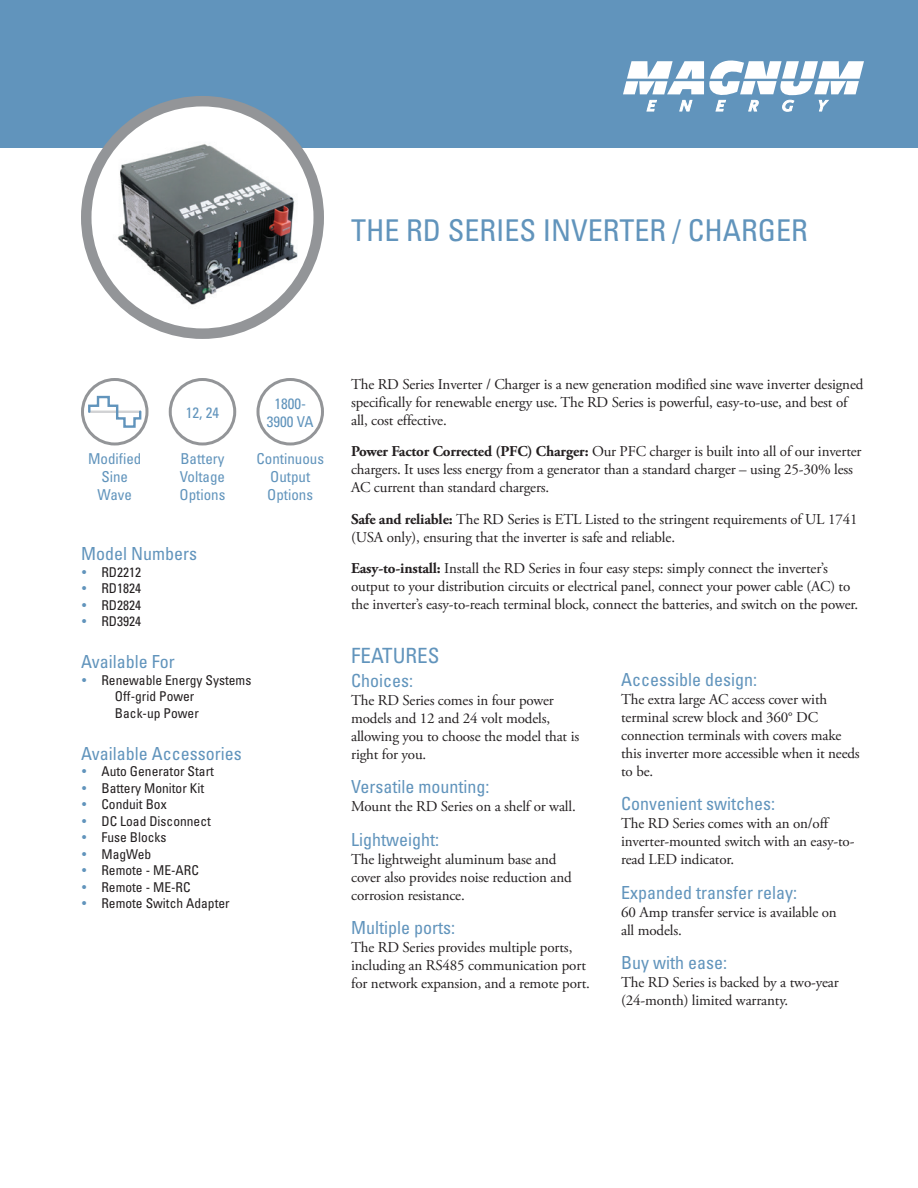
<style>
.page{position:relative;width:918px;height:1188px;background:#fff}
.page>*{position:absolute;margin:0;border:0;box-sizing:border-box;transform-origin:0 0}
.t1{font:condensed 30px "Univers";color:#6194bc}
.t2{font:condensed 21px "Univers";color:#6194bc}
.t3{font:condensed 18px "Univers";color:#6194bc}
.t4{font:15px/18px "Adobe Garamond Pro";letter-spacing:-.01em;color:#231f20}
.t5{font:condensed 15px/18px "Univers";color:#6194bc;text-align:center}
.t6{font:condensed 13.5px/16.5px "Univers";color:#231f20}
.s1{font-weight:700}
</style>
<div class="page">
<div style="left:0;top:0;width:918px;height:148px;background:#6194bc"></div>
<svg style="left:623px;top:60px;width:241px;height:52px"></svg>
<svg style="left:86px;top:101px;width:233px;height:233px;fill:#fff"></svg>
<img style="left:86px;top:131px;width:233px;height:187px">
<div style="left:81px;top:96px;width:243px;height:243px;border:10px solid #939598;border-radius:50%"></div>
<div style="left:169px;top:378px;width:67px;height:68px;border:3px solid #939598;border-radius:50%"></div>
<div style="left:256px;top:378px;width:68px;height:68px;border:3px solid #939598;border-radius:50%"></div>
<div style="left:81px;top:378px;width:67px;height:68px;border:3px solid #939598;border-radius:50%"></div>
<svg style="left:87px;top:395px;width:56px;height:34px"></svg>
<h1 class="t1" style="left:351px;top:211px;width:458px">THE RD SERIES INVERTER / CHARGER</h1>
<p class="t5" style="left:186px;top:403px;width:35px">12, 24</p>
<p class="t5" style="left:88px;top:450px;width:55px">Modified<br>Sine<br>Wave</p>
<p class="t5" style="left:180px;top:450px;width:47px;text-align:justify">Battery Voltage Options</p>
<p class="t5" style="left:267px;top:394px;width:48px">1800-<br>3900 VA</p>
<p class="t5" style="left:257px;top:450px;width:69px">Continuous<br>Output<br>Options</p>
<p class="t3" style="left:81px;top:542px;width:117px">Model Numbers</p>
<p class="t6" style="left:101px;top:563px;width:41px;text-align:justify">RD2212<br>RD1824<br>RD2824<br>RD3924</p>
<p class="t3" style="left:81px;top:650px;width:95px">Available For</p>
<p class="t6" style="left:115px;top:671px;width:138px;text-indent:-14px">Renewable Energy Systems<br>Off-grid Power<br>Back-up Power</p>
<p class="t3" style="left:81px;top:742px;width:162px">Available Accessories</p>
<p class="t6" style="left:101px;top:763px;width:130px">Auto Generator Start<br>Battery Monitor Kit<br>Conduit Box<br>DC Load Disconnect<br>Fuse Blocks<br>MagWeb<br>Remote - ME-ARC<br>Remote - ME-RC<br>Remote Switch Adapter</p>
<p class="t4" style="left:351px;top:376px;width:514px">The RD Series Inverter / Charger is a new generation modified sine wave inverter designed specifically for renewable energy use. The RD Series is powerful, easy-to-use, and best of all, cost effective.</p>
<p class="t4" style="left:351px;top:443px;width:512px"><span class="s1">Power Factor Corrected (PFC) Charger:</span> Our PFC charger is built into all of our inverter chargers. It uses less energy from a generator than a standard charger – using 25-30% less<br>AC current than standard chargers.</p>
<p class="t4" style="left:351px;top:511px;width:508px"><span class="s1">Safe and reliable:</span> The RD Series is ETL Listed to the stringent requirements of UL 1741 (USA only), ensuring that the inverter is safe and reliable.</p>
<p class="t4" style="left:351px;top:560px;width:509px"><span class="s1">Easy-to-install:</span> Install the RD Series in four easy steps: simply connect the inverter’s output to your distribution circuits or electrical panel, connect your power cable (AC) to the inverter’s easy-to-reach terminal block, connect the batteries, and switch on the power.</p>
<h2 class="t2" style="left:351px;top:642px;width:90px">FEATURES</h2>
<p class="t3" style="left:351px;top:669px;width:63px">Choices:</p>
<p class="t4" style="left:351px;top:691px;width:230px">The RD Series comes in four power models and 12 and 24 volt models, allowing you to choose the model that is right for you.</p>
<p class="t3" style="left:351px;top:775px;width:140px">Versatile mounting:</p>
<p class="t4" style="left:351px;top:798px;width:226px">Mount the RD Series on a shelf or wall.</p>
<p class="t3" style="left:351px;top:828px;width:89px">Lightweight:</p>
<p class="t4" style="left:351px;top:850px;width:222px">The lightweight aluminum base and cover also provides noise reduction and corrosion resistance.</p>
<p class="t3" style="left:351px;top:916px;width:105px">Multiple ports:</p>
<p class="t4" style="left:351px;top:939px;width:240px">The RD Series provides multiple ports, including an RS485 communication port for network expansion, and a remote port.</p>
<p class="t3" style="left:621px;top:668px;width:137px">Accessible design:</p>
<p class="t4" style="left:621px;top:691px;width:240px">The extra large AC access cover with terminal screw block and 360° DC connection terminals with covers make this inverter more accessible when it needs to be.</p>
<p class="t3" style="left:621px;top:793px;width:155px">Convenient switches:</p>
<p class="t4" style="left:621px;top:815px;width:235px">The RD Series comes with an on/off inverter-mounted switch with an easy-to&shy;read LED indicator.</p>
<p class="t3" style="left:621px;top:881px;width:177px">Expanded transfer relay:</p>
<p class="t4" style="left:621px;top:904px;width:217px">60 Amp transfer service is available on all models.</p>
<p class="t3" style="left:621px;top:952px;width:107px">Buy with ease:</p>
<p class="t4" style="left:621px;top:974px;width:219px">The RD Series is backed by a two-year (24-month) limited warranty.</p>
</div>
